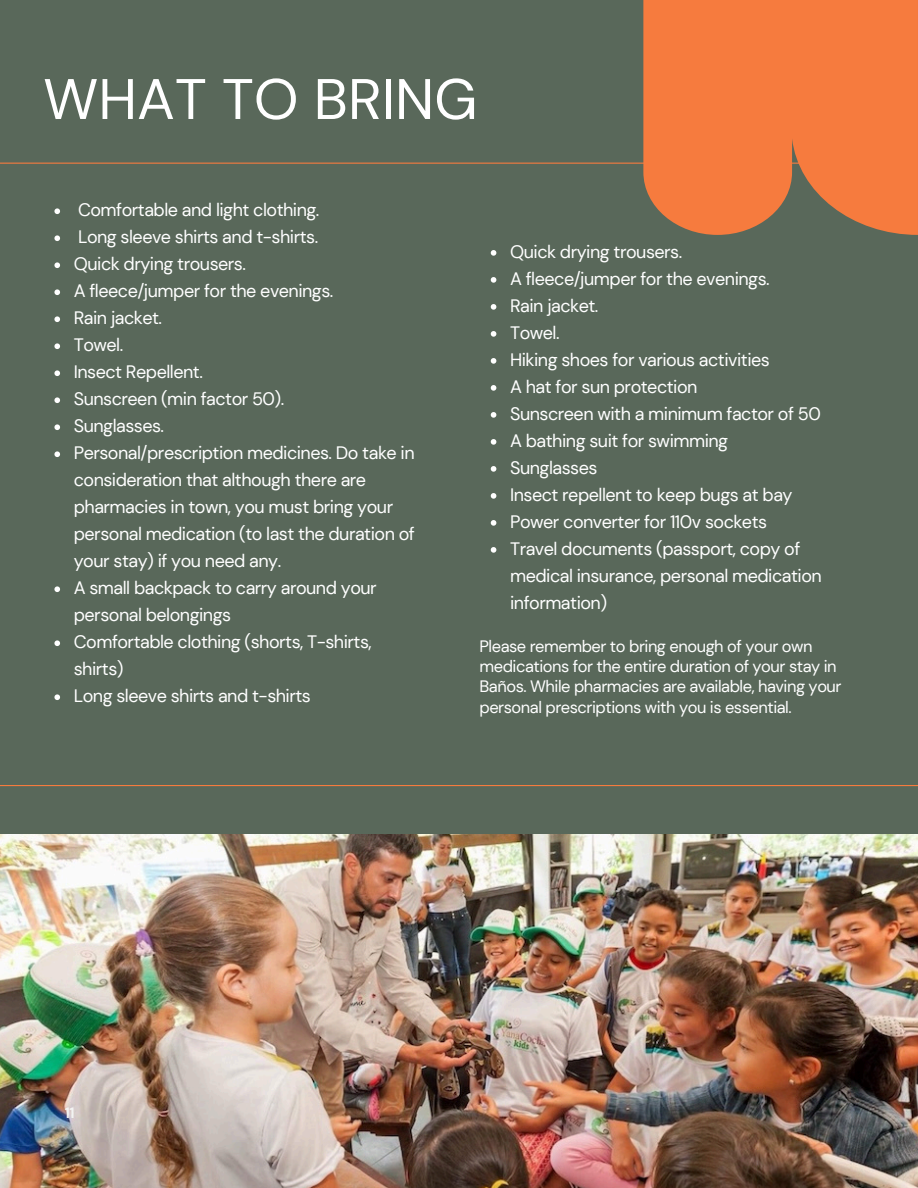
<style>
.page{position:relative;width:918px;height:1188px;background:#59685a}
.page>*{position:absolute;margin:0;border:0;box-sizing:border-box;transform-origin:0 0}
.t1{font:57px "DM Sans";color:#fff}
.t2{font:18px/27px "DM Sans";letter-spacing:-.03em;color:#fff}
.t3{font:16.5px/20.2px "DM Sans";letter-spacing:-.03em;color:#fff}
.t4{font:700 15px "DM Sans";color:#f3f4f3}
</style>
<div class="page">
<img style="left:0;top:834px;width:918px;height:354px">
<svg style="left:54px;top:208px;width:6px;height:6px"></svg>
<svg style="left:54px;top:235px;width:6px;height:6px"></svg>
<svg style="left:54px;top:262px;width:6px;height:6px"></svg>
<svg style="left:54px;top:289px;width:6px;height:6px"></svg>
<svg style="left:54px;top:316px;width:6px;height:6px"></svg>
<svg style="left:54px;top:343px;width:6px;height:6px"></svg>
<svg style="left:54px;top:370px;width:6px;height:6px"></svg>
<svg style="left:54px;top:397px;width:6px;height:6px"></svg>
<svg style="left:54px;top:424px;width:6px;height:6px"></svg>
<svg style="left:54px;top:451px;width:6px;height:6px"></svg>
<svg style="left:54px;top:586px;width:6px;height:6px"></svg>
<svg style="left:54px;top:640px;width:6px;height:6px"></svg>
<svg style="left:54px;top:694px;width:6px;height:6px"></svg>
<hr style="left:0;top:785px;width:918px;height:1px;background:#f67b3e">
<hr style="left:0;top:163px;width:918px;height:1px;background:#f67b3e">
<div style="left:643px;top:0;width:275px;height:235px;background:#f67b3e"></div>
<svg style="left:491px;top:250px;width:5px;height:6px"></svg>
<svg style="left:491px;top:277px;width:5px;height:6px"></svg>
<svg style="left:491px;top:304px;width:5px;height:6px"></svg>
<svg style="left:491px;top:331px;width:5px;height:6px"></svg>
<svg style="left:491px;top:358px;width:5px;height:6px"></svg>
<svg style="left:491px;top:385px;width:5px;height:6px"></svg>
<svg style="left:491px;top:412px;width:5px;height:6px"></svg>
<svg style="left:491px;top:439px;width:5px;height:6px"></svg>
<svg style="left:491px;top:466px;width:5px;height:6px"></svg>
<svg style="left:491px;top:493px;width:5px;height:6px"></svg>
<svg style="left:491px;top:520px;width:5px;height:6px"></svg>
<svg style="left:491px;top:547px;width:5px;height:6px"></svg>
<p class="t1" style="left:43px;top:62px;width:436px">WHAT TO BRING</p>
<h1 class="t2" style="left:78px;top:197px;width:243px">Comfortable and light clothing.</h1>
<p class="t2" style="left:78px;top:224px;width:242px">Long sleeve shirts and t-shirts.</p>
<p class="t2" style="left:74px;top:251px;width:174px">Quick drying trousers.</p>
<p class="t2" style="left:74px;top:278px;width:261px">A fleece/jumper for the evenings.</p>
<p class="t2" style="left:74px;top:305px;width:90px">Rain jacket.</p>
<p class="t2" style="left:74px;top:332px;width:51px">Towel.</p>
<p class="t2" style="left:74px;top:359px;width:131px">Insect Repellent.</p>
<p class="t2" style="left:74px;top:386px;width:212px">Sunscreen (min factor 50).</p>
<p class="t2" style="left:74px;top:413px;width:92px">Sunglasses.</p>
<p class="t2" style="left:74px;top:440px;width:343px">Personal/prescription medicines. Do take in consideration that although there are pharmacies in town, you must bring your personal medication (to last the duration of your stay) if you need any.</p>
<p class="t2" style="left:74px;top:575px;width:305px">A small backpack to carry around your personal belongings</p>
<p class="t2" style="left:74px;top:629px;width:299px">Comfortable clothing (shorts, T-shirts, shirts)</p>
<p class="t2" style="left:74px;top:683px;width:239px">Long sleeve shirts and t-shirts</p>
<p class="t2" style="left:510px;top:238px;width:174px">Quick drying trousers.</p>
<p class="t2" style="left:510px;top:265px;width:261px">A fleece/jumper for the evenings.</p>
<p class="t2" style="left:510px;top:292px;width:90px">Rain jacket.</p>
<p class="t2" style="left:510px;top:319px;width:51px">Towel.</p>
<p class="t2" style="left:510px;top:346px;width:261px">Hiking shoes for various activities</p>
<p class="t2" style="left:510px;top:373px;width:189px">A hat for sun protection</p>
<p class="t2" style="left:510px;top:400px;width:312px">Sunscreen with a minimum factor of 50</p>
<p class="t2" style="left:510px;top:427px;width:220px">A bathing suit for swimming</p>
<p class="t2" style="left:510px;top:454px;width:89px">Sunglasses</p>
<p class="t2" style="left:510px;top:481px;width:284px">Insect repellent to keep bugs at bay</p>
<p class="t2" style="left:510px;top:508px;width:259px">Power converter for 110v sockets</p>
<p class="t2" style="left:510px;top:535px;width:313px">Travel documents (passport, copy of medical insurance, personal medication information)</p>
<p class="t3" style="left:480px;top:636px;width:364px">Please remember to bring enough of your own medications for the entire duration of your stay in Baños. While pharmacies are available, having your personal prescriptions with you is essential.</p>
<p class="t4" style="left:65px;top:1103px;width:11px">11</p>
</div>
